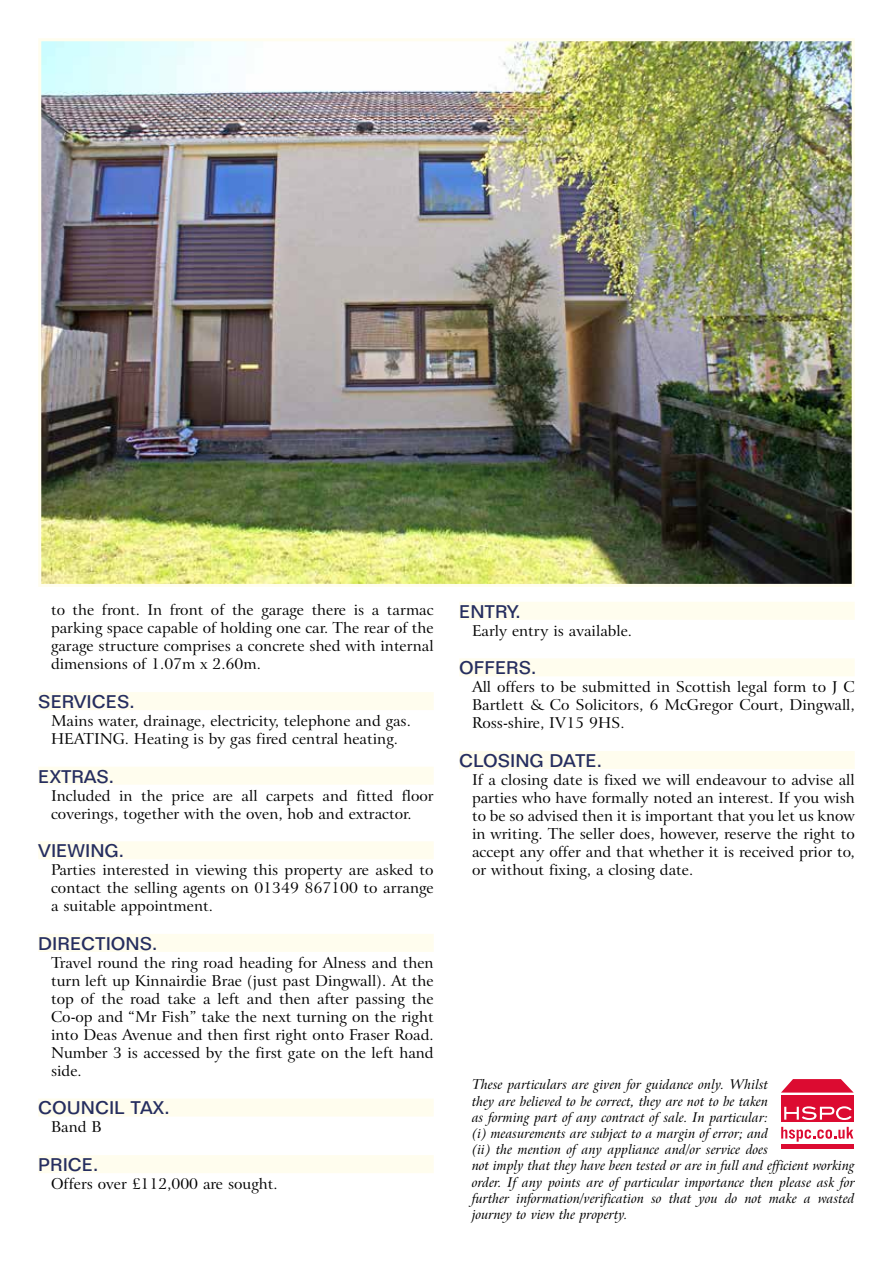
<style>
.page{position:relative;width:893px;height:1263px;background:#fff}
.page>*{position:absolute;margin:0;border:0;box-sizing:border-box;transform-origin:0 0}
.t1{font:500 18px "Folio BT";color:#262e5f}
.t2{font:15px/18px "Arrus BT";color:#000;text-align:justify}
.t3{font:italic 13.5px/16.2px "Arrus BT";color:#000}
</style>
<div class="page">
<svg style="left:781px;top:1127px;width:72px;height:15px"></svg>
<svg style="left:781px;top:1079px;width:72px;height:13px"></svg>
<div style="left:781px;top:1144px;width:72px;height:5px;background:#dc0b31"></div>
<div style="left:781px;top:1095px;width:72px;height:27px;background:#dc0b31"></div>
<svg style="left:784px;top:1106px;width:68px;height:14px"></svg>
<div style="left:38px;top:692px;width:396px;height:18px;background:#fffdee"></div>
<div style="left:38px;top:767px;width:396px;height:18px;background:#fffdee"></div>
<div style="left:38px;top:841px;width:396px;height:18px;background:#fffdee"></div>
<div style="left:38px;top:934px;width:396px;height:18px;background:#fffdee"></div>
<div style="left:38px;top:1098px;width:396px;height:18px;background:#fffdee"></div>
<div style="left:38px;top:1155px;width:396px;height:18px;background:#fffdee"></div>
<div style="left:459px;top:602px;width:396px;height:18px;background:#fffdee"></div>
<div style="left:459px;top:658px;width:396px;height:18px;background:#fffdee"></div>
<div style="left:459px;top:751px;width:396px;height:18px;background:#fffdee"></div>
<img style="left:42px;top:42px;width:809px;height:541px">
<div style="left:38px;top:38px;width:817px;height:549px;border:3px solid #fffdee"></div>
<p class="t2" style="left:51px;top:601px;width:384px">to the front. In front of the garage there is a tarmac parking space capable of holding one car. The rear of the garage structure comprises a concrete shed with internal dimensions of 1.07m x 2.60m.</p>
<p class="t1" style="left:38px;top:690px;width:98px">SERVICES.</p>
<p class="t2" style="left:51px;top:712px;width:361px">Mains water, drainage, electricity, telephone and gas.<br>HEATING. Heating is by gas fired central heating.</p>
<p class="t1" style="left:38px;top:765px;width:77px">EXTRAS.</p>
<p class="t2" style="left:51px;top:786px;width:384px">Included in the price are all carpets and fitted floor coverings, together with the oven, hob and extractor.</p>
<p class="t1" style="left:38px;top:840px;width:87px">VIEWING.</p>
<p class="t2" style="left:51px;top:861px;width:384px">Parties interested in viewing this property are asked to contact the selling agents on 01349 867100 to arrange a suitable appointment.</p>
<p class="t1" style="left:38px;top:932px;width:121px">DIRECTIONS.</p>
<p class="t2" style="left:51px;top:954px;width:384px">Travel round the ring road heading for Alness and then turn left up Kinnairdie Brae (just past Dingwall). At the top of the road take a left and then after passing the Co-op and “Mr Fish” take the next turning on the right into Deas Avenue and then first right onto Fraser Road.<br>Number 3 is accessed by the first gate on the left hand side.</p>
<p class="t1" style="left:38px;top:1097px;width:133px">COUNCIL TAX.</p>
<p class="t2" style="left:51px;top:1118px;width:52px">Band B</p>
<p class="t1" style="left:38px;top:1154px;width:62px">PRICE.</p>
<p class="t2" style="left:51px;top:1175px;width:228px">Offers over £112,000 are sought.</p>
<p class="t1" style="left:459px;top:600px;width:63px">ENTRY.</p>
<p class="t2" style="left:472px;top:622px;width:162px">Early entry is available.</p>
<p class="t1" style="left:459px;top:657px;width:79px">OFFERS.</p>
<p class="t2" style="left:472px;top:678px;width:384px">All offers to be submitted in Scottish legal form to J C Bartlett &amp; Co Solicitors, 6 McGregor Court, Dingwall, Ross-shire, IV15 9HS.</p>
<p class="t1" style="left:459px;top:749px;width:144px">CLOSING DATE.</p>
<p class="t2" style="left:472px;top:771px;width:384px">If a closing date is fixed we will endeavour to advise all parties who have formally noted an interest. If you wish to be so advised then it is important that you let us know in writing. The seller does, however, reserve the right to accept any offer and that whether it is received prior to, or without fixing, a closing date.</p>
<p class="t3" style="left:472px;top:1077px;width:384px">These particulars are given for guidance only. Whilst<br>they are believed to be correct, they are not to be taken<br>as forming part of any contract of sale. In particular:<br>(i) measurements are subject to a margin of error; and<br>(ii) the mention of any appliance and/or service does<br>not imply that they have been tested or are in full and efficient working order. If any points are of particular importance then please ask for further information/verification so that you do not make a wasted journey to view the property.</p>
</div>
